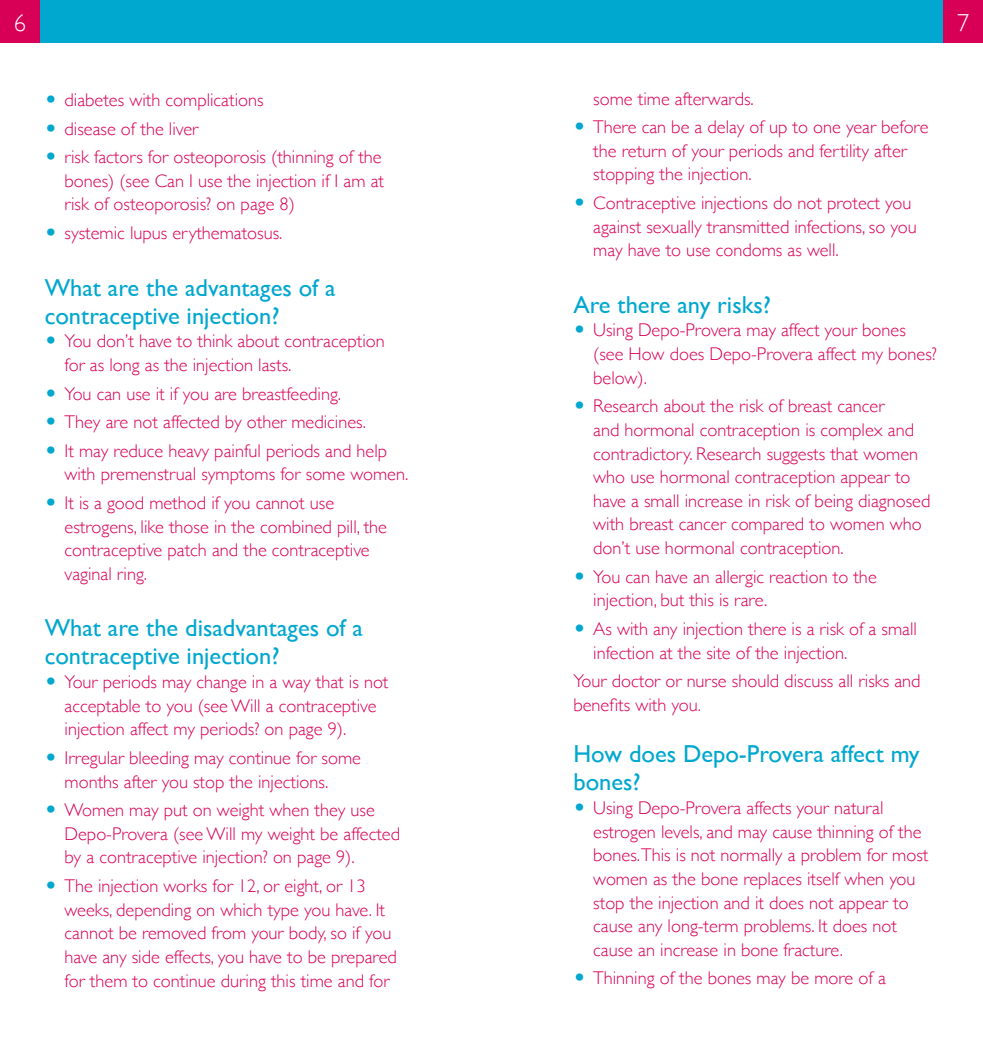
<style>
.page{position:relative;width:983px;height:1042px;background:#fff}
.page>*{position:absolute;margin:0;border:0;box-sizing:border-box;transform-origin:0 0}
.t1{font:24.5px/28px "Gill Sans";color:#00a7cf}
.t2{font:300 24.5px "Gill Sans";color:#fff}
.t3{font:300 18.38px/23.6px "Gill Sans";color:#d80056}
.s1{font-family:"European Pi Three";font-weight:400;color:#00a7cf}
</style>
<div class="page">
<div style="left:0;top:0;width:40px;height:42px;background:#d80056"></div>
<div style="left:40px;top:0;width:451px;height:42px;background:#00a7cf"></div>
<div style="left:943px;top:0;width:39px;height:42px;background:#d80056"></div>
<div style="left:491px;top:0;width:452px;height:42px;background:#00a7cf"></div>
<h1 class="t2" style="left:14px;top:3px;width:14px">6</h1>
<h1 class="t2" style="left:956px;top:3px;width:14px">7</h1>
<p class="t3" style="left:45px;top:85px;width:338px;line-height:28.5px"><span class="s1">O</span> diabetes with complications<br><span class="s1">O</span> disease of the liver<br><span class="s1">O</span> risk factors for osteoporosis (thinning of the</p>
<p class="t3" style="left:64px;top:168px;width:321px">bones) (see Can I use the injection if I am at risk of osteoporosis? on page 8)</p>
<p class="t3" style="left:45px;top:220px;width:239px"><span class="s1">O</span> systemic lupus erythematosus.</p>
<h1 class="t1" style="left:45px;top:273px;width:292px">What are the advantages of a contraceptive injection?</h1>
<p class="t3" style="left:64px;top:328px;width:322px;text-indent:-20px"><span class="s1">O</span> You don’t have to think about contraception for as long as the injection lasts.</p>
<p class="t3" style="left:45px;top:378px;width:344px;line-height:28.5px"><span class="s1">O</span> You can use it if you are breastfeeding.<br><span class="s1">O</span> They are not affected by other medicines.<br><span class="s1">O</span> It may reduce heavy painful periods and help</p>
<p class="t3" style="left:45px;top:459px;width:365px;line-height:28.5px;text-indent:20px">with premenstrual symptoms for some women.<br><span class="s1">O</span> It is a good method if you cannot use</p>
<p class="t3" style="left:64px;top:514px;width:324px">estrogens, like those in the combined pill, the contraceptive patch and the contraceptive vaginal ring.</p>
<h1 class="t1" style="left:45px;top:614px;width:320px">What are the disadvantages of a contraceptive injection?</h1>
<p class="t3" style="left:64px;top:669px;width:325px;text-indent:-20px"><span class="s1">O</span> Your periods may change in a way that is not acceptable to you (see Will a contraceptive injection affect my periods? on page 9).</p>
<p class="t3" style="left:64px;top:745px;width:298px;text-indent:-20px"><span class="s1">O</span> Irregular bleeding may continue for some months after you stop the injections.</p>
<p class="t3" style="left:64px;top:797px;width:337px;text-indent:-20px"><span class="s1">O</span> Women may put on weight when they use<br>Depo-Provera (see Will my weight be affected by a contraceptive injection? on page 9).</p>
<p class="t3" style="left:64px;top:873px;width:334px;text-indent:-20px"><span class="s1">O</span> The injection works for 12, or eight, or 13 weeks, depending on which type you have. It cannot be removed from your body, so if you have any side effects, you have to be prepared for them to continue during this time and for</p>
<p class="t3" style="left:573px;top:83px;width:356px;line-height:28.5px;text-indent:20px">some time afterwards.<br><span class="s1">O</span> There can be a delay of up to one year before</p>
<p class="t3" style="left:593px;top:138px;width:315px">the return of your periods and fertility after stopping the injection.</p>
<p class="t3" style="left:593px;top:190px;width:325px;text-indent:-20px"><span class="s1">O</span> Contraceptive injections do not protect you against sexually transmitted infections, so you may have to use condoms as well.</p>
<h1 class="t1" style="left:573px;top:290px;width:199px">Are there any risks?</h1>
<p class="t3" style="left:593px;top:318px;width:345px;text-indent:-20px"><span class="s1">O</span> Using Depo-Provera may affect your bones (see How does Depo-Provera affect my bones? below).</p>
<p class="t3" style="left:593px;top:394px;width:338px;text-indent:-20px"><span class="s1">O</span> Research about the risk of breast cancer<br>and hormonal contraception is complex and contradictory. Research suggests that women who use hormonal contraception appear to have a small increase in risk of being diagnosed with breast cancer compared to women who don’t use hormonal contraception.</p>
<p class="t3" style="left:593px;top:564px;width:285px;text-indent:-20px"><span class="s1">O</span> You can have an allergic reaction to the injection, but this is rare.</p>
<p class="t3" style="left:593px;top:616px;width:325px;text-indent:-20px"><span class="s1">O</span> As with any injection there is a risk of a small infection at the site of the injection.</p>
<p class="t3" style="left:573px;top:668px;width:348px">Your doctor or nurse should discuss all risks and benefits with you.</p>
<h1 class="t1" style="left:573px;top:740px;width:347px">How does Depo-Provera affect my bones?</h1>
<p class="t3" style="left:593px;top:795px;width:336px;text-indent:-20px"><span class="s1">O</span> Using Depo-Provera affects your natural estrogen levels, and may cause thinning of the bones.This is not normally a problem for most women as the bone replaces itself when you stop the injection and it does not appear to cause any long-term problems. It does not cause an increase in bone fracture.</p>
<p class="t3" style="left:573px;top:966px;width:314px"><span class="s1">O</span> Thinning of the bones may be more of a</p>
</div>
